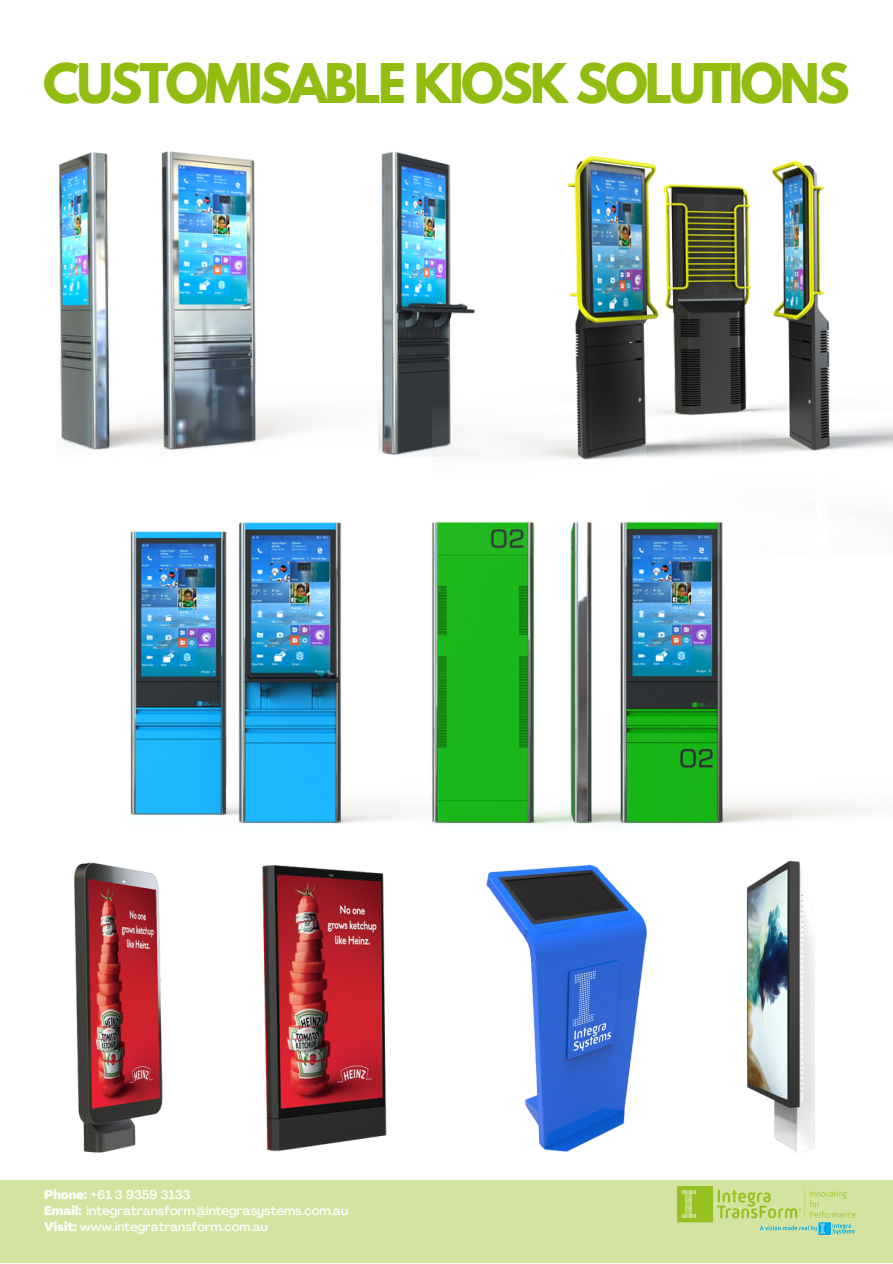
<style>
.page{position:relative;width:893px;height:1264px;background:#fff}
.page>*{position:absolute;margin:0;border:0;box-sizing:border-box;transform-origin:0 0}
.t1{font:700 48.45px "League Spartan";letter-spacing:-.06em;color:#90bd0f}
.t2{font:500 12.6px "Agrandir";color:#fff}
.t3{font:500 12.45px "Agrandir";color:#fff}
.s1{font-weight:800}
</style>
<div class="page">
<div style="left:0;top:1179px;width:892px;height:82px;background:#d2e49f"></div>
<img style="left:677px;top:1186px;width:178px;height:48px">
<img style="left:58px;top:151px;width:252px;height:299px">
<img style="left:378px;top:152px;width:54px;height:303px">
<img style="left:130px;top:522px;width:275px;height:302px">
<img style="left:431px;top:556px;width:431px;height:269px">
<img style="left:432px;top:155px;width:460px;height:401px">
<img style="left:74px;top:862px;width:89px;height:291px">
<img style="left:747px;top:861px;width:68px;height:292px">
<img style="left:486px;top:864px;width:161px;height:288px">
<img style="left:262px;top:865px;width:125px;height:287px">
<h1 class="t1" style="left:43px;top:59px;width:807px">CUSTOMISABLE KIOSK SOLUTIONS</h1>
<p class="t2" style="left:44px;top:1189px;width:147px"><span class="s1">Phone:</span> +61 3 9359 3133</p>
<p class="t3" style="left:44px;top:1221px;width:225px"><span class="s1">Visit:</span> www.integratransform.com.au</p>
<p class="t2" style="left:44px;top:1205px;width:305px"><span class="s1">Email:</span> integratransform@integrasystems.com.au</p>
</div>
